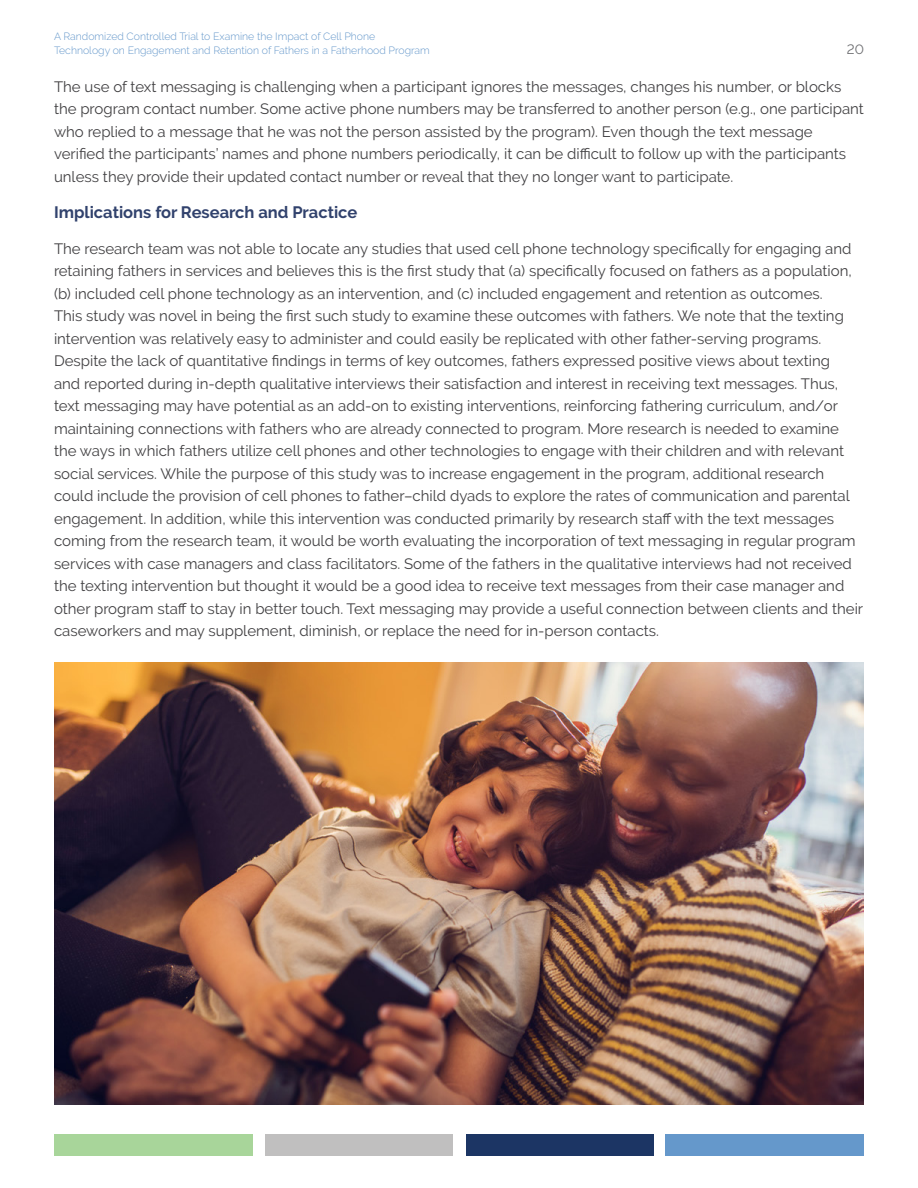
<style>
.page{position:relative;width:918px;height:1188px;background:#fff}
.page>*{position:absolute;margin:0;border:0;box-sizing:border-box;transform-origin:0 0}
.t1{font:700 16.5px "Raleway";color:#31426d}
.t2{font:15px/22.5px "Raleway";color:#414042}
.t3{font:13.5px "Raleway";color:#6d6e71}
.t4{font:300 10.5px/13.5px "Raleway";color:#6598cb}
</style>
<div class="page">
<img style="left:54px;top:663px;width:810px;height:442px">
<div style="left:665px;top:1134px;width:199px;height:22px;background:#6598cb"></div>
<div style="left:466px;top:1134px;width:187px;height:22px;background:#1c3564"></div>
<div style="left:265px;top:1134px;width:188px;height:22px;background:#c0bfbf"></div>
<div style="left:54px;top:1134px;width:199px;height:22px;background:#a8d59a"></div>
<p class="t4" style="left:54px;top:30px;width:377px">A Randomized Controlled Trial to Examine the Impact of Cell Phone<br>Technology on Engagement and Retention of Fathers in a Fatherhood Program</p>
<p class="t3" style="left:847px;top:41px;width:19px">20</p>
<p class="t2" style="left:54px;top:75px;width:812px">The use of text messaging is challenging when a participant ignores the messages, changes his number, or blocks the program contact number. Some active phone numbers may be transferred to another person (e.g., one participant who replied to a message that he was not the person assisted by the program). Even though the text message verified the participants’ names and phone numbers periodically, it can be difficult to follow up with the participants unless they provide their updated contact number or reveal that they no longer want to participate.</p>
<p class="t1" style="left:54px;top:203px;width:305px">Implications for Research and Practice</p>
<p class="t2" style="left:54px;top:237px;width:811px">The research team was not able to locate any studies that used cell phone technology specifically for engaging and retaining fathers in services and believes this is the first study that (a) specifically focused on fathers as a population, (b) included cell phone technology as an intervention, and (c) included engagement and retention as outcomes.<br>This study was novel in being the first such study to examine these outcomes with fathers. We note that the texting intervention was relatively easy to administer and could easily be replicated with other father-serving programs.<br>Despite the lack of quantitative findings in terms of key outcomes, fathers expressed positive views about texting<br>and reported during in-depth qualitative interviews their satisfaction and interest in receiving text messages. Thus, text messaging may have potential as an add-on to existing interventions, reinforcing fathering curriculum, and/or maintaining connections with fathers who are already connected to program. More research is needed to examine the ways in which fathers utilize cell phones and other technologies to engage with their children and with relevant social services. While the purpose of this study was to increase engagement in the program, additional research could include the provision of cell phones to father–child dyads to explore the rates of communication and parental engagement. In addition, while this intervention was conducted primarily by research staff with the text messages coming from the research team, it would be worth evaluating the incorporation of text messaging in regular program services with case managers and class facilitators. Some of the fathers in the qualitative interviews had not received the texting intervention but thought it would be a good idea to receive text messages from their case manager and other program staff to stay in better touch. Text messaging may provide a useful connection between clients and their caseworkers and may supplement, diminish, or replace the need for in-person contacts.</p>
</div>
